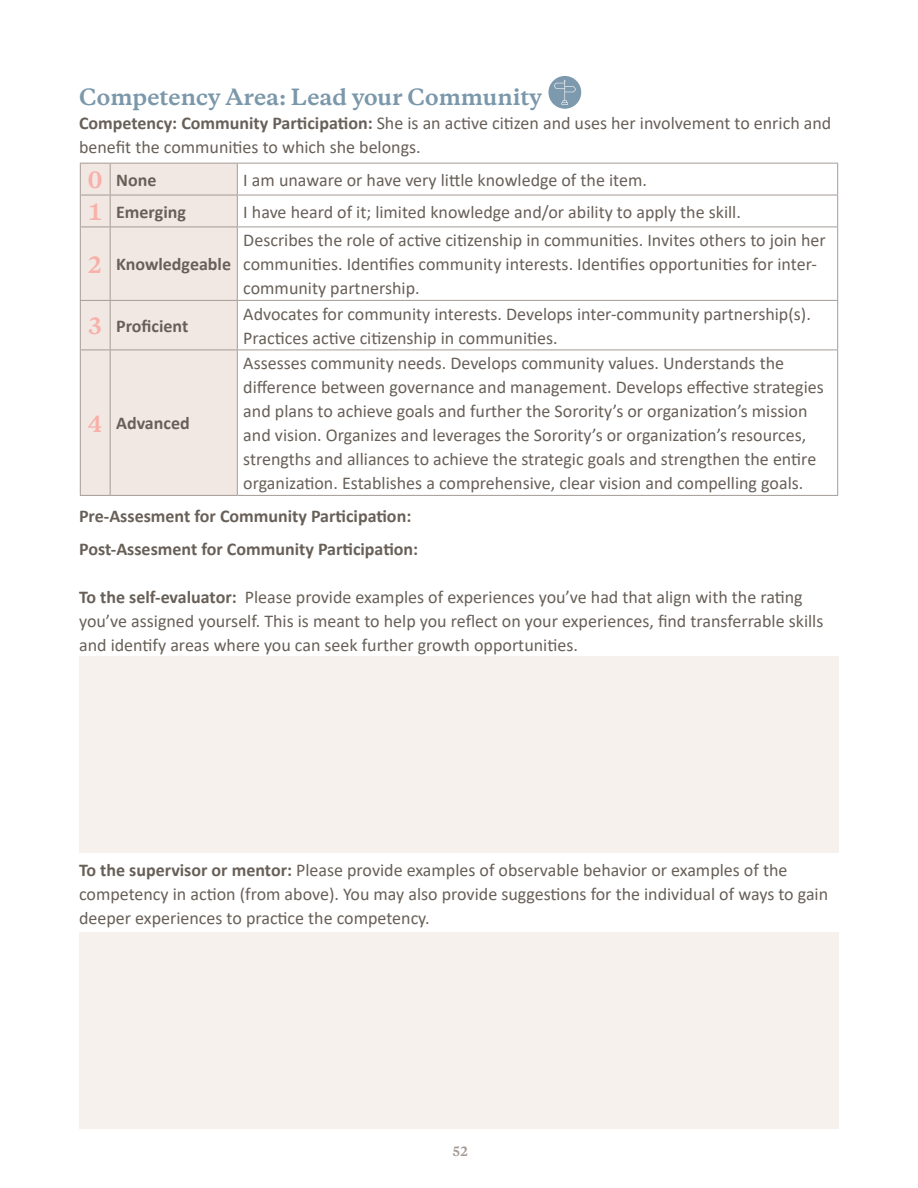
<style>
.page{position:relative;width:918px;height:1188px;background:#fff}
.page>*{position:absolute;margin:0;border:0;box-sizing:border-box;transform-origin:0 0}
.t1{font:700 21px "Copernicus";color:#7b98ab}
.t2{font:18px/24px "Calibri";color:#686058}
.t3{font:700 18px/33px "Calibri";color:#686058}
.t4{font:700 12px "Copernicus";color:#a69b95}
.s1{font-weight:700}
.s2{font-family:"Copernicus";font-size:21px;color:#f8b1aa}
</style>
<div class="page">
<div style="left:548px;top:76px;width:33px;height:33px;background:#7c99ad;border-radius:50%"></div>
<svg style="left:554px;top:80px;width:22px;height:25px"></svg>
<div style="left:81px;top:164px;width:156px;height:331px;background:#f1e8e3"></div>
<hr style="left:80px;top:163px;width:30px;height:1px;background:#a69b95">
<hr style="left:80px;top:164px;width:1px;height:31px;background:#a69b95">
<hr style="left:110px;top:163px;width:127px;height:1px;background:#a69b95">
<hr style="left:110px;top:164px;width:1px;height:31px;background:#a69b95">
<hr style="left:237px;top:163px;width:601px;height:1px;background:#a69b95">
<hr style="left:237px;top:164px;width:1px;height:31px;background:#a69b95">
<hr style="left:837px;top:164px;width:1px;height:31px;background:#a69b95">
<hr style="left:80px;top:195px;width:30px;height:1px;background:#a69b95">
<hr style="left:80px;top:195px;width:1px;height:32px;background:#a69b95">
<hr style="left:110px;top:195px;width:127px;height:1px;background:#a69b95">
<hr style="left:110px;top:195px;width:1px;height:32px;background:#a69b95">
<hr style="left:237px;top:195px;width:601px;height:1px;background:#a69b95">
<hr style="left:237px;top:195px;width:1px;height:32px;background:#a69b95">
<hr style="left:837px;top:195px;width:1px;height:32px;background:#a69b95">
<hr style="left:80px;top:227px;width:30px;height:1px;background:#a69b95">
<hr style="left:80px;top:227px;width:1px;height:73px;background:#a69b95">
<hr style="left:110px;top:227px;width:127px;height:1px;background:#a69b95">
<hr style="left:110px;top:227px;width:1px;height:73px;background:#a69b95">
<hr style="left:237px;top:227px;width:601px;height:1px;background:#a69b95">
<hr style="left:237px;top:227px;width:1px;height:73px;background:#a69b95">
<hr style="left:837px;top:227px;width:1px;height:73px;background:#a69b95">
<hr style="left:80px;top:300px;width:30px;height:1px;background:#a69b95">
<hr style="left:80px;top:301px;width:1px;height:49px;background:#a69b95">
<hr style="left:110px;top:300px;width:127px;height:1px;background:#a69b95">
<hr style="left:110px;top:301px;width:1px;height:49px;background:#a69b95">
<hr style="left:237px;top:300px;width:601px;height:1px;background:#a69b95">
<hr style="left:237px;top:301px;width:1px;height:49px;background:#a69b95">
<hr style="left:837px;top:301px;width:1px;height:49px;background:#a69b95">
<hr style="left:80px;top:350px;width:30px;height:1px;background:#a69b95">
<hr style="left:80px;top:350px;width:1px;height:145px;background:#a69b95">
<hr style="left:110px;top:350px;width:127px;height:1px;background:#a69b95">
<hr style="left:110px;top:350px;width:1px;height:145px;background:#a69b95">
<hr style="left:237px;top:350px;width:601px;height:1px;background:#a69b95">
<hr style="left:237px;top:350px;width:1px;height:145px;background:#a69b95">
<hr style="left:837px;top:350px;width:1px;height:145px;background:#a69b95">
<hr style="left:80px;top:495px;width:30px;height:1px;background:#a69b95">
<hr style="left:110px;top:495px;width:127px;height:1px;background:#a69b95">
<hr style="left:237px;top:495px;width:601px;height:1px;background:#a69b95">
<div style="left:79px;top:657px;width:760px;height:196px;background:#f7f1ee"></div>
<div style="left:79px;top:932px;width:760px;height:197px;background:#f7f1ee"></div>
<p class="t1" style="left:79px;top:83px;width:465px">Competency Area: Lead your Community</p>
<p class="t2" style="left:79px;top:110px;width:754px"><span class="s1">Competency: Community Participation:</span> She is an active citizen and uses her involvement to enrich and benefit the communities to which she belongs.</p>
<p class="t3" style="left:88px;top:163px;width:70px"><span class="s2">0</span> None</p>
<p class="t2" style="left:243px;top:167px;width:405px">I am unaware or have very little knowledge of the item.</p>
<p class="t3" style="left:88px;top:195px;width:100px"><span class="s2">1</span> Emerging</p>
<p class="t2" style="left:243px;top:199px;width:499px">I have heard of it; limited knowledge and/or ability to apply the skill.</p>
<p class="t3" style="left:88px;top:248px;width:145px"><span class="s2">2</span> Knowledgeable</p>
<p class="t2" style="left:243px;top:228px;width:584px">Describes the role of active citizenship in communities. Invites others to join her communities. Identifies community interests. Identifies opportunities for inter&shy;community partnership.</p>
<p class="t3" style="left:88px;top:309px;width:102px"><span class="s2">3</span> Proficient</p>
<p class="t2" style="left:243px;top:301px;width:569px">Advocates for community interests. Develops inter-community partnership(s).<br>Practices active citizenship in communities.</p>
<p class="t3" style="left:88px;top:407px;width:103px"><span class="s2">4</span> Advanced</p>
<p class="t2" style="left:243px;top:351px;width:582px">Assesses community needs. Develops community values. Understands the difference between governance and management. Develops effective strategies and plans to achieve goals and further the Sorority’s or organization’s mission and vision. Organizes and leverages the Sorority’s or organization’s resources, strengths and alliances to achieve the strategic goals and strengthen the entire organization. Establishes a comprehensive, clear vision and compelling goals.</p>
<p class="t3" style="left:79px;top:499px;width:341px">Pre-Assesment for Community Participation:<br>Post-Assesment for Community Participation:</p>
<p class="t2" style="left:79px;top:584px;width:746px"><span class="s1">To the self-evaluator:</span> Please provide examples of experiences you’ve had that align with the rating you’ve assigned yourself. This is meant to help you reflect on your experiences, find transferrable skills and identify areas where you can seek further growth opportunities.</p>
<p class="t2" style="left:79px;top:857px;width:751px"><span class="s1">To the supervisor or mentor:</span> Please provide examples of observable behavior or examples of the competency in action (from above). You may also provide suggestions for the individual of ways to gain deeper experiences to practice the competency.</p>
<p class="t4" style="left:453px;top:1143px;width:17px">52</p>
</div>
